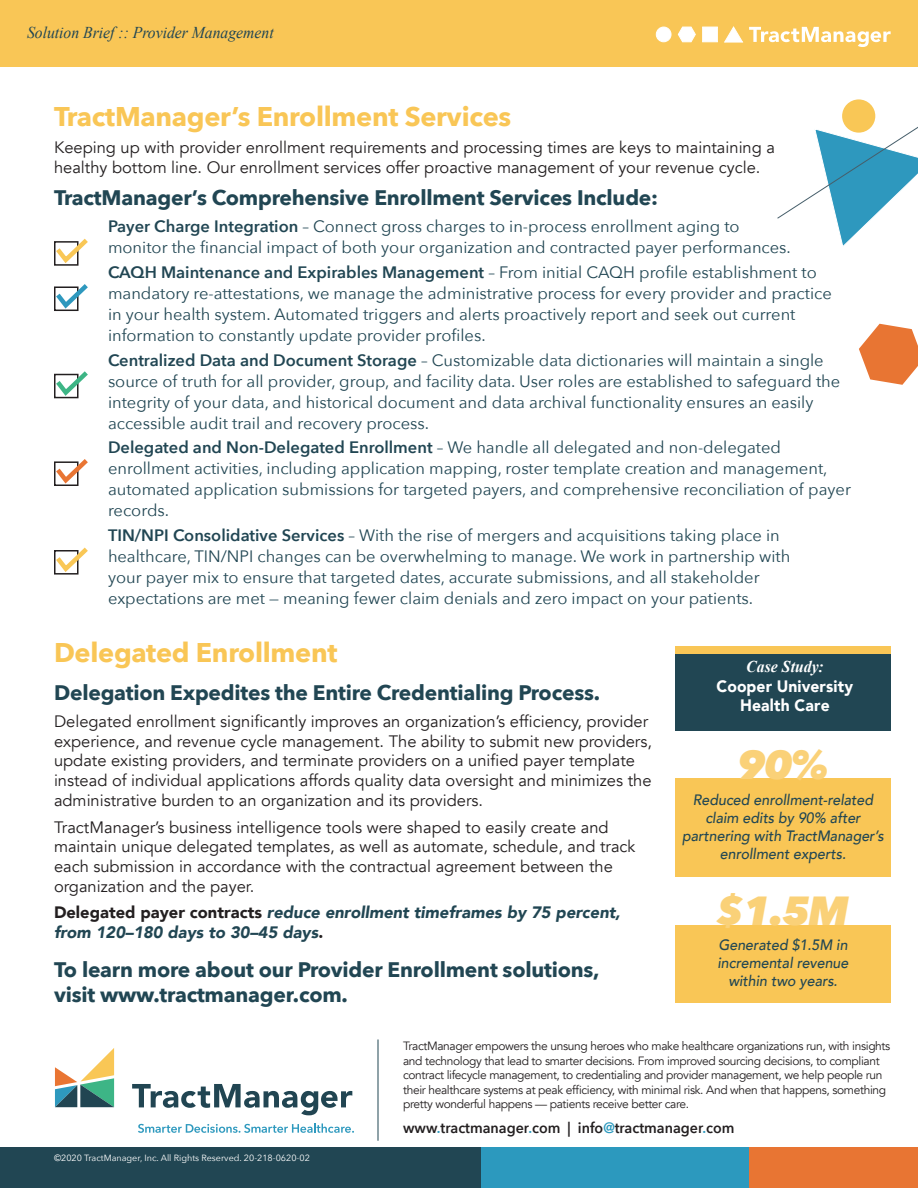
<style>
.page{position:relative;width:918px;height:1188px;background:#fff}
.page>*{position:absolute;margin:0;border:0;box-sizing:border-box;transform-origin:0 0}
.body{font:italic 800 40.5px "Avenir Next";color:#fad178}
.t1{font:700 27px "Avenir Next";letter-spacing:-.01em;color:#f9c656}
.Body{font:700 21px/25.2px "Avenir Next";letter-spacing:-.01em;color:#214653}
.t2{font:16.5px/21px "Avenir Next";color:#214653}
.Body-2{font:16.5px/19.8px "Avenir";color:#231f20}
.Body-3{font:italic 900 16.5px/19.8px "Avenir";color:#214653}
.t3{font:italic 16.5px "Times New Roman";color:#214653;scale:.95 1}
.Section{font:900 16.5px/19.5px "Avenir";letter-spacing:.01em;color:#fff;text-align:center;scale:.95 1}
.Section-2{font:italic 700 16.5px "Times New Roman";letter-spacing:.005em;color:#fff;scale:.95 1}
.body-2{font:italic 500 15px/18px "Avenir";color:#214653;text-align:center;scale:.95 1}
.t4{font:600 15px "Avenir Next";color:#231f20;scale:.95 1}
.t5{font:12px/14.4px "Avenir";letter-spacing:-.03em;color:#231f20}
.t6{font:9px "Avenir Next";color:#fff}
.s1{font-weight:600;color:#fff}
.s2{font-weight:600}
.s3{font-style:normal;color:#231f20}
.s4{color:#2c99be}
</style>
<div class="page">
<svg style="left:132px;top:1084px;width:220px;height:31px"></svg>
<svg style="left:138px;top:1123px;width:216px;height:10px"></svg>
<svg style="left:55px;top:1048px;width:59px;height:59px"></svg>
<div style="left:0;top:0;width:918px;height:68px;background:#f9c656"></div>
<div style="left:656px;top:27px;width:15px;height:15px;background:#fff;border-radius:50%"></div>
<div style="left:656px;top:27px;width:15px;height:15px;border:1px solid #fff;border-radius:50%"></div>
<div style="left:703px;top:27px;width:14px;height:15px;background:#fff;border:1px solid #fff"></div>
<svg style="left:678px;top:27px;width:17px;height:15px"></svg>
<svg style="left:725px;top:27px;width:18px;height:15px"></svg>
<div style="left:0;top:1148px;width:918px;height:40px;background:#214653"></div>
<div style="left:481px;top:1148px;width:410px;height:40px;background:#2c99be"></div>
<div style="left:749px;top:1148px;width:169px;height:40px;background:#e87533"></div>
<hr style="left:378px;top:1040px;width:1px;height:101px;background:#214653">
<svg style="left:749px;top:27px;width:142px;height:20px"></svg>
<svg style="left:54px;top:238px;width:34px;height:28px"></svg>
<svg style="left:54px;top:284px;width:34px;height:27px"></svg>
<svg style="left:54px;top:371px;width:34px;height:28px"></svg>
<svg style="left:54px;top:459px;width:34px;height:27px"></svg>
<svg style="left:54px;top:547px;width:34px;height:28px"></svg>
<svg style="left:777px;top:120px;width:141px;height:126px"></svg>
<div style="left:842px;top:99px;width:33px;height:34px;background:#f9c756;border-radius:50%"></div>
<svg style="left:859px;top:324px;width:59px;height:61px"></svg>
<div style="left:675px;top:653px;width:216px;height:77px;background:#214653"></div>
<div style="left:675px;top:646px;width:216px;height:7px;background:#f9c656"></div>
<div style="left:676px;top:925px;width:215px;height:77px;background:#f9c656"></div>
<div style="left:676px;top:779px;width:215px;height:98px;background:#f9c656"></div>
<p class="t3" style="left:27px;top:22px;width:261px">Solution Brief :: Provider Management</p>
<p class="t1" style="left:54px;top:94px;width:459px">TractManager’s Enrollment Services</p>
<p class="Body-2" style="left:54px;top:138px;width:723px">Keeping up with provider enrollment requirements and processing times are keys to maintaining a healthy bottom line. Our enrollment services offer proactive management of your revenue cycle.</p>
<p class="Body" style="left:54px;top:184px;width:606px">TractManager’s Comprehensive Enrollment Services Include:</p>
<p class="t2" style="left:108px;top:216px;width:684px;text-indent:-20px"><span class="s1">•</span> <span class="s2">Payer Charge Integration</span> – Connect gross charges to in-process enrollment aging to monitor the financial impact of both your organization and contracted payer performances.</p>
<p class="t2" style="left:108px;top:261px;width:725px;text-indent:-20px"><span class="s1">•</span> <span class="s2">CAQH Maintenance and Expirables Management</span> – From initial CAQH profile establishment to mandatory re-attestations, we manage the administrative process for every provider and practice in your health system. Automated triggers and alerts proactively report and seek out current information to constantly update provider profiles.</p>
<p class="t2" style="left:108px;top:349px;width:734px;text-indent:-20px"><span class="s1">•</span> <span class="s2">Centralized Data and Document Storage</span> – Customizable data dictionaries will maintain a single source of truth for all provider, group, and facility data. User roles are established to safeguard the integrity of your data, and historical document and data archival functionality ensures an easily accessible audit trail and recovery process.</p>
<p class="t2" style="left:108px;top:436px;width:745px;text-indent:-20px"><span class="s1">•</span> <span class="s2">Delegated and Non-Delegated Enrollment</span> – We handle all delegated and non-delegated enrollment activities, including application mapping, roster template creation and management, automated application submissions for targeted payers, and comprehensive reconciliation of payer records.</p>
<p class="t2" style="left:108px;top:524px;width:684px;text-indent:-20px"><span class="s1">•</span> <span class="s2">TIN/NPI Consolidative Services</span> – With the rise of mergers and acquisitions taking place in healthcare, TIN/NPI changes can be overwhelming to manage. We work in partnership with your payer mix to ensure that targeted dates, accurate submissions, and all stakeholder expectations are met — meaning fewer claim denials and zero impact on your patients.</p>
<p class="t1" style="left:54px;top:629px;width:285px">Delegated Enrollment</p>
<p class="Body" style="left:54px;top:680px;width:548px">Delegation Expedites the Entire Credentialing Process.</p>
<p class="Body-2" style="left:54px;top:711px;width:600px">Delegated enrollment significantly improves an organization’s efficiency, provider experience, and revenue cycle management. The ability to submit new providers, update existing providers, and terminate providers on a unified payer template instead of individual applications affords quality data oversight and minimizes the administrative burden to an organization and its providers.</p>
<p class="Body-2" style="left:54px;top:817px;width:583px">TractManager’s business intelligence tools were shaped to easily create and maintain unique delegated templates, as well as automate, schedule, and track each submission in accordance with the contractual agreement between the organization and the payer.</p>
<p class="Body-3" style="left:54px;top:903px;width:568px"><span class="s3">Delegated payer contracts</span> reduce enrollment timeframes by 75 percent, from 120–180 days to 30–45 days<span class="s3">.</span></p>
<p class="Body" style="left:54px;top:957px;width:547px">To learn more about our Provider Enrollment solutions, visit www.tractmanager.com.</p>
<p class="Section-2" style="left:746px;top:655px;width:83px">Case Study:</p>
<p class="Section" style="left:717px;top:676px;width:145px">Cooper University<br>Health Care</p>
<p class="body" style="left:738px;top:740px;width:91px">90%</p>
<p class="body-2" style="left:682px;top:791px;width:214px">Reduced enrollment-related claim edits by 90% after partnering with TractManager’s enrollment experts.</p>
<p class="body" style="left:717px;top:886px;width:134px">$1.5M</p>
<p class="body-2" style="left:718px;top:936px;width:139px">Generated $1.5M in incremental revenue within two years.</p>
<p class="t5" style="left:403px;top:1039px;width:489px">TractManager empowers the unsung heroes who make healthcare organizations run, with insights and technology that lead to smarter decisions. From improved sourcing decisions, to compliant contract lifecycle management, to credentialing and provider management, we help people run their healthcare systems at peak efficiency, with minimal risk. And when that happens, something pretty wonderful happens — patients receive better care.</p>
<p class="t6" style="left:54px;top:1150px;width:257px">©2020 TractManager, Inc. All Rights Reserved. 20-218-0620-02</p>
<p class="t4" style="left:403px;top:1115px;width:350px">www<span class="s4">.</span>tractmanager<span class="s4">.</span>com | info<span class="s4">@</span>tractmanager<span class="s4">.</span>com</p>
</div>
